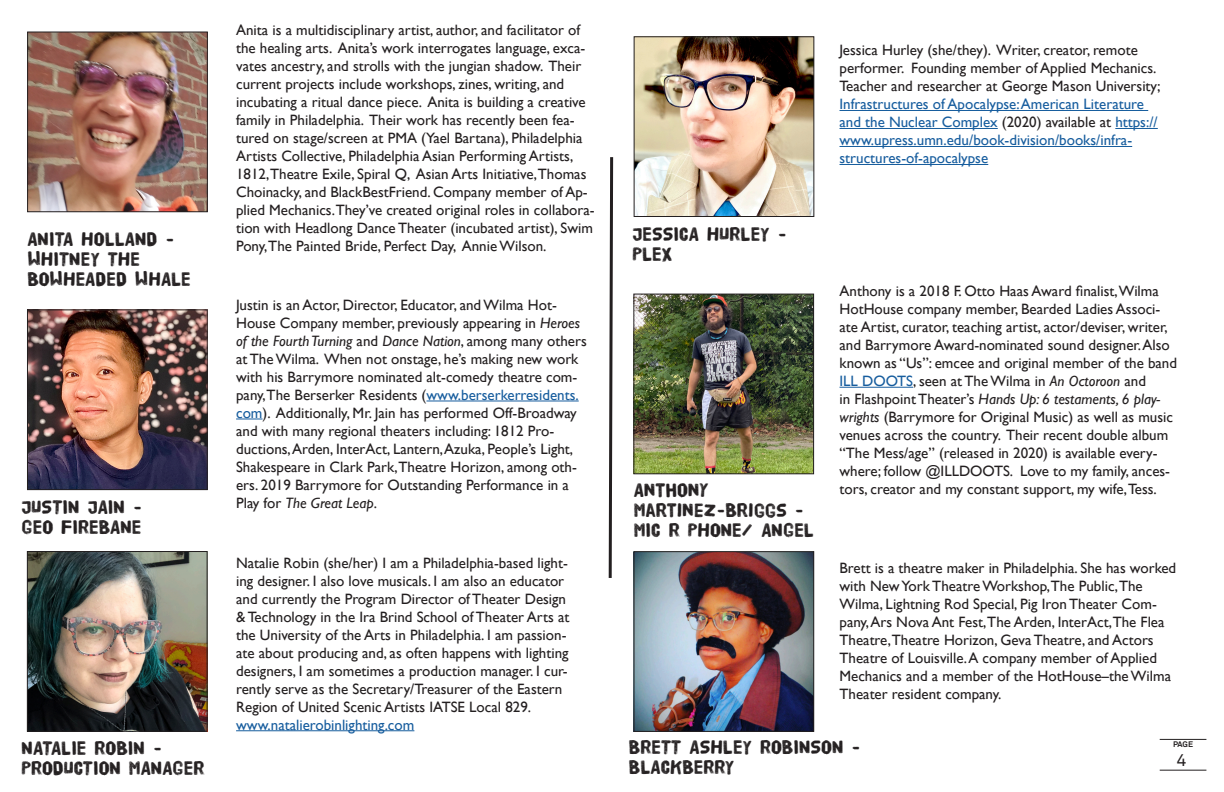
<style>
.page{position:relative;width:1224px;height:792px;background:#fff}
.page>*{position:absolute;margin:0;border:0;box-sizing:border-box;transform-origin:0 0}
.t1{font:20px "HVD Poster";color:#231f20}
.t2{font:17px "Akkurat Pro";color:#231f20}
.t3{font:15px/18px "Gill Sans";color:#231f20}
.t4{font:15px "Gill Sans";color:#175d9e}
.t5{font:700 8px "Akkurat Pro";color:#231f20}
.s1{font-style:italic}
.s2{color:#175d9e}
</style>
<div class="page">
<hr style="left:1160px;top:739px;width:46px;height:1px;background:#231f20">
<hr style="left:1160px;top:770px;width:46px;height:1px;background:#231f20">
<img style="left:636px;top:554px;width:176px;height:176px">
<div style="left:634px;top:552px;width:180px;height:180px;border:1px solid #231f20"></div>
<svg style="left:608px;top:157px;width:6px;height:421px"></svg>
<hr style="left:236px;top:730px;width:178px;height:1px;background:#175d9e">
<img style="left:29px;top:553px;width:176px;height:176px">
<div style="left:27px;top:551px;width:180px;height:180px;border:1px solid #231f20"></div>
<hr style="left:840px;top:110px;width:308px;height:1px;background:#175d9e">
<hr style="left:840px;top:128px;width:158px;height:1px;background:#175d9e">
<hr style="left:1115px;top:128px;width:43px;height:1px;background:#175d9e">
<hr style="left:840px;top:146px;width:292px;height:1px;background:#175d9e">
<hr style="left:840px;top:164px;width:148px;height:1px;background:#175d9e">
<img style="left:636px;top:39px;width:176px;height:176px">
<div style="left:634px;top:37px;width:180px;height:180px;border:1px solid #231f20"></div>
<hr style="left:426px;top:401px;width:153px;height:1px;background:#175d9e">
<svg style="left:236px;top:419px;width:27px;height:1px"></svg>
<img style="left:29px;top:312px;width:176px;height:176px">
<div style="left:27px;top:310px;width:180px;height:180px;border:1px solid #231f20"></div>
<img style="left:29px;top:34px;width:176px;height:176px">
<div style="left:27px;top:32px;width:180px;height:180px;border:1px solid #231f20"></div>
<hr style="left:840px;top:387px;width:73px;height:1px;background:#175d9e">
<img style="left:636px;top:296px;width:176px;height:176px">
<div style="left:634px;top:294px;width:180px;height:180px;border:1px solid #231f20"></div>
<p class="t1" style="left:27px;top:231px;width:148px">ANITA HOLLAND -</p>
<p class="t1" style="left:27px;top:251px;width:114px">WHITNEY THE</p>
<p class="t1" style="left:27px;top:271px;width:165px">BOWHEADED WHALE</p>
<p class="t1" style="left:22px;top:498px;width:122px">JUSTIN JAIN -</p>
<p class="t1" style="left:22px;top:518px;width:121px">GEO FIREBANE</p>
<p class="t1" style="left:22px;top:739px;width:142px">NATALIE ROBIN -</p>
<p class="t1" style="left:22px;top:759px;width:185px">PRODUCTION MANAGER</p>
<p class="t3" style="left:236px;top:21px;width:360px">Anita is a multidisciplinary artist, author, and facilitator of the healing arts. Anita’s work interrogates language, exca&shy;vates ancestry, and strolls with the jungian shadow. Their current projects include workshops, zines, writing, and incubating a ritual dance piece. Anita is building a creative family in Philadelphia. Their work has recently been fea&shy;tured on stage/screen at PMA (Yael Bartana), Philadelphia Artists Collective, Philadelphia Asian Performing Artists, 1812,Theatre Exile, Spiral Q, Asian Arts Initiative,Thomas Choinacky, and BlackBestFriend. Company member of Ap&shy;plied Mechanics.They’ve created original roles in collabora&shy;tion with Headlong Dance Theater (incubated artist), Swim</p>
<p class="t3" style="left:236px;top:237px;width:312px">Pony,The Painted Bride, Perfect Day, Annie Wilson.</p>
<p class="t3" style="left:236px;top:296px;width:352px">Justin is an Actor, Director, Educator, and Wilma Hot-House Company member, previously appearing in <span class="s1">Heroes of the Fourth Turning</span> and <span class="s1">Dance Nation</span>, among many others at The Wilma. When not onstage, he’s making new work with his Barrymore nominated alt-comedy theatre com&shy;pany,The Berserker Residents (<span class="s2">www.berserkerresidents. com</span>). Additionally, Mr. Jain has performed Off-Broadway and with many regional theaters including: 1812 Pro&shy;ductions, Arden, InterAct, Lantern, Azuka, People’s Light, Shakespeare in Clark Park,Theatre Horizon, among oth&shy;ers. 2019 Barrymore for Outstanding Performance in a Play for <span class="s1">The Great Leap</span>.</p>
<p class="t3" style="left:236px;top:553px;width:335px">Natalie Robin (she/her) I am a Philadelphia-based light&shy;ing designer. I also love musicals. I am also an educator and currently the Program Director of Theater Design &amp; Technology in the Ira Brind School of Theater Arts at the University of the Arts in Philadelphia. I am passion&shy;ate about producing and, as often happens with lighting designers, I am sometimes a production manager. I cur&shy;rently serve as the Secretary/Treasurer of the Eastern Region of United Scenic Artists IATSE Local 829.</p>
<p class="t4" style="left:236px;top:716px;width:180px">www.natalierobinlighting.com</p>
<p class="t1" style="left:632px;top:225px;width:156px">JESSICA HURLEY -</p>
<p class="t1" style="left:632px;top:245px;width:42px">PLEX</p>
<p class="t3" style="left:840px;top:41px;width:323px">Jessica Hurley (she/they). Writer, creator, remote performer. Founding member of Applied Mechanics.<br>Teacher and researcher at George Mason University; <span class="s2">Infrastructures of Apocalypse: American Literature and the Nuclear Complex</span> (2020) available at <span class="s2">https:// www.upress.umn.edu/book-division/books/infra&shy;structures-of-apocalypse</span></p>
<p class="t3" style="left:840px;top:282px;width:339px">Anthony is a 2018 F. Otto Haas Award finalist,Wilma HotHouse company member, Bearded Ladies Associ&shy;ate Artist, curator, teaching artist, actor/deviser, writer, and Barrymore Award-nominated sound designer. Also known as “Us”: emcee and original member of the band <span class="s2">ILL DOOTS</span>, seen at The Wilma in <span class="s1">An Octoroon</span> and<br>in Flashpoint Theater’s <span class="s1">Hands Up: 6 testaments, 6 play&shy;wrights</span> (Barrymore for Original Music) as well as music venues across the country. Their recent double album “The Mess/age” (released in 2020) is available every&shy;where; follow @ILLDOOTS. Love to my family, ances-</p>
<p class="t1" style="left:634px;top:482px;width:76px">ANTHONY</p>
<p class="t3" style="left:840px;top:480px;width:319px">tors, creator and my constant support, my wife,Tess.</p>
<p class="t1" style="left:634px;top:502px;width:171px">MARTINEZ-BRIGGS -</p>
<p class="t1" style="left:634px;top:522px;width:182px">MIC R PHONE/ ANGEL</p>
<p class="t3" style="left:840px;top:559px;width:338px">Brett is a theatre maker in Philadelphia. She has worked with New York Theatre Workshop,The Public,The Wilma, Lightning Rod Special, Pig Iron Theater Com&shy;pany, Ars Nova Ant Fest,The Arden, InterAct,The Flea Theatre,Theatre Horizon, Geva Theatre, and Actors Theatre of Louisville. A company member of Applied Mechanics and a member of the HotHouse–the Wilma Theater resident company.</p>
<p class="t1" style="left:629px;top:739px;width:233px">BRETT ASHLEY ROBINSON -</p>
<p class="t1" style="left:629px;top:759px;width:107px">BLACKBERRY</p>
<p class="t5" style="left:1173px;top:740px;width:22px">PAGE</p>
<p class="t2" style="left:1177px;top:750px;width:11px">4</p>
</div>
